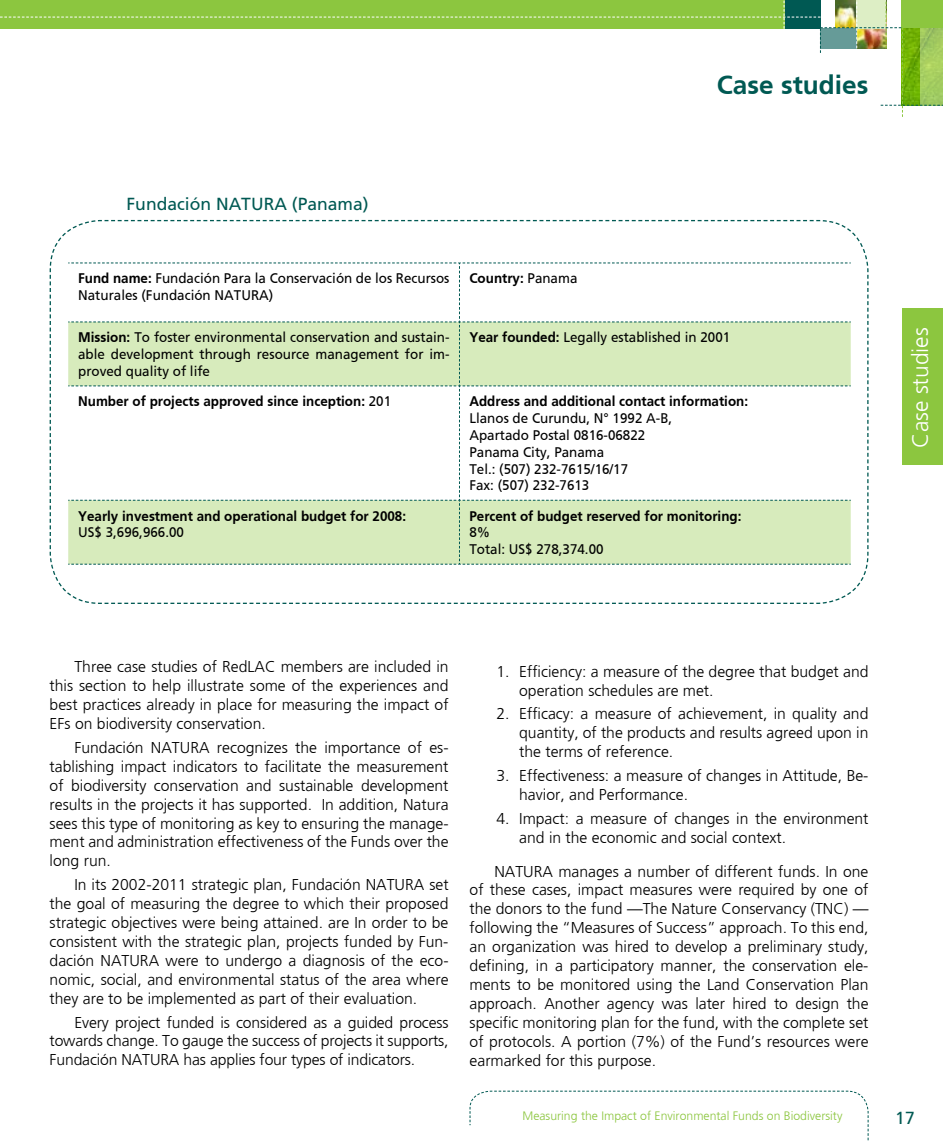
<style>
.page{position:relative;width:943px;height:1141px;background:#fff}
.page>*{position:absolute;margin:0;border:0;box-sizing:border-box;transform-origin:0 0}
.t1{font:700 26.25px "Frutiger FC";color:#005953}
.t2{font:300 22.75px "Frutiger FC";color:#fff}
.t3{font:17.5px "Frutiger FC";color:#005953}
.t4{font:300 15.75px/18.9px "Frutiger FC";color:#000;text-align:justify}
.t5{font:14px/16.8px "Frutiger FC";color:#000;scale:.96 1}
.t6{font:700 14px "Frutiger FC";color:#000;scale:.96 1}
.t7{font:300 12.25px "Frutiger FC";color:#8cc63f}
.s1{font-weight:700}
.s2{font-weight:400}
</style>
<div class="page">
<svg style="left:0;top:0;width:943px;height:117px"></svg>
<svg style="left:469px;top:1090px;width:400px;height:51px"></svg>
<svg style="left:49px;top:219px;width:820px;height:385px"></svg>
<div style="left:902px;top:308px;width:41px;height:156px;background:#8cc63f"></div>
<p class="t3" style="left:126px;top:193px;width:244px">Fundación NATURA (Panama)</p>
<h1 class="t1" style="left:716px;top:69px;width:153px">Case studies</h1>
<p class="t5" style="left:78px;top:270px;width:388px"><span class="s1">Fund name:</span> Fundación Para la Conservación de los Recursos<br>Naturales (Fundación NATURA)</p>
<p class="t6" style="left:469px;top:270px;width:114px">Country: <span class="s2">Panama</span></p>
<p class="t5" style="left:78px;top:329px;width:388px;text-align:justify"><span class="s1">Mission:</span> To foster environmental conservation and sustain&shy;able development through resource management for im&shy;proved quality of life</p>
<p class="t5" style="left:469px;top:329px;width:273px"><span class="s1">Year founded:</span> Legally established in 2001</p>
<p class="t6" style="left:78px;top:393px;width:327px">Number of projects approved since inception: <span class="s2">201</span></p>
<p class="t6" style="left:469px;top:393px;width:292px">Address and additional contact information:</p>
<p class="t5" style="left:469px;top:410px;width:213px">Llanos de Curundu, N° 1992 A-B,<br>Apartado Postal 0816-06822<br>Panama City, Panama<br>Tel.: (507) 232-7615/16/17<br>Fax: (507) 232-7613</p>
<p class="t6" style="left:78px;top:507px;width:343px">Yearly investment and operational budget for 2008:</p>
<p class="t5" style="left:78px;top:524px;width:112px">US$ 3,696,966.00</p>
<p class="t6" style="left:469px;top:507px;width:285px">Percent of budget reserved for monitoring:</p>
<p class="t5" style="left:469px;top:524px;width:141px">8%<br>Total: US$ 278,374.00</p>
<p class="t4" style="left:50px;top:657px;width:400px;text-indent:25px">Three case studies of RedLAC members are included in this section to help illustrate some of the experiences and best practices already in place for measuring the impact of EFs on biodiversity conservation.</p>
<p class="t4" style="left:50px;top:738px;width:400px;text-indent:25px">Fundación NATURA recognizes the importance of es&shy;tablishing impact indicators to facilitate the measurement of biodiversity conservation and sustainable development results in the projects it has supported. In addition, Natura sees this type of monitoring as key to ensuring the manage&shy;ment and administration effectiveness of the Funds over the long run.</p>
<p class="t4" style="left:50px;top:875px;width:400px;text-indent:25px">In its 2002-2011 strategic plan, Fundación NATURA set the goal of measuring the degree to which their proposed strategic objectives were being attained. are In order to be consistent with the strategic plan, projects funded by Fun&shy;dación NATURA were to undergo a diagnosis of the eco&shy;nomic, social, and environmental status of the area where they are to be implemented as part of their evaluation.</p>
<p class="t4" style="left:50px;top:1012px;width:400px;text-indent:25px">Every project funded is considered as a guided process towards change. To gauge the success of projects it supports, Fundación NATURA has applies four types of indicators.</p>
<p class="t4" style="left:519px;top:662px;width:351px;text-indent:-23px">1. Efficiency: a measure of the degree that budget and operation schedules are met.</p>
<p class="t4" style="left:519px;top:704px;width:351px;text-indent:-23px">2. Efficacy: a measure of achievement, in quality and quantity, of the products and results agreed upon in the terms of reference.</p>
<p class="t4" style="left:519px;top:766px;width:351px;text-indent:-23px">3. Effectiveness: a measure of changes in Attitude, Be&shy;havior, and Performance.</p>
<p class="t4" style="left:519px;top:809px;width:351px;text-indent:-23px">4. Impact: a measure of changes in the environment and in the economic and social context.</p>
<p class="t4" style="left:469px;top:861px;width:400px;text-indent:25px">NATURA manages a number of different funds. In one of these cases, impact measures were required by one of the donors to the fund —The Nature Conservancy (TNC) — following the “Measures of Success” approach. To this end, an organization was hired to develop a preliminary study, defining, in a participatory manner, the conservation ele&shy;ments to be monitored using the Land Conservation Plan approach. Another agency was later hired to design the specific monitoring plan for the fund, with the complete set of protocols. A portion (7%) of the Fund’s resources were earmarked for this purpose.</p>
<h2 class="t2" style="left:907px;top:448px;width:122px;rotate:-90deg">Case studies</h2>
<p class="t7" style="left:522px;top:1109px;width:321px">Measuring the Impact of Environmental Funds on Biodiversity</p>
<p class="t3" style="left:895px;top:1108px;width:21px">17</p>
</div>
